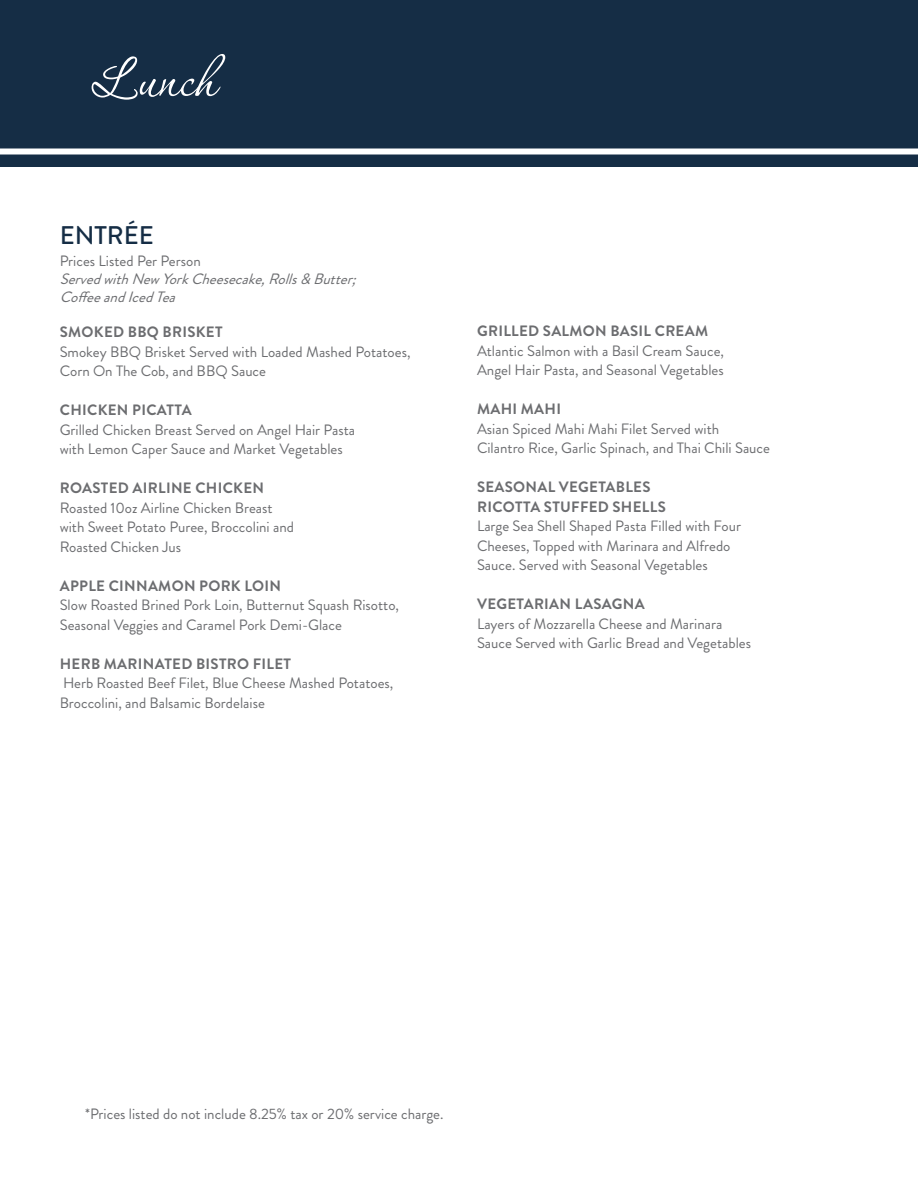
<style>
.page{position:relative;width:918px;height:1188px;background:#fff}
.page>*{position:absolute;margin:0;border:0;box-sizing:border-box;transform-origin:0 0}
.t1{font:70.5px "Corinthia";color:#fff}
.t2{font:500 25.5px "Brandon Grotesque";color:#152d45}
.t3{font:15px/19.5px "Brandon Grotesque";color:#6c6d70}
.t4{font:700 15px "Brandon Grotesque";letter-spacing:.02em;color:#6c6d70}
.t5{font:italic 15px "Brandon Grotesque";color:#6c6d70}
</style>
<div class="page">
<div style="left:0;top:0;width:918px;height:166px;background:#152d45"></div>
<div style="left:0;top:148px;width:918px;height:6px;background:#fff"></div>
<p class="t1" style="left:91px;top:43px;width:126px">Lunch</p>
<p class="t2" style="left:60px;top:217px;width:96px">ENTRÉE</p>
<p class="t3" style="left:60px;top:252px;width:143px">Prices Listed Per Person</p>
<p class="t5" style="left:60px;top:269px;width:304px">ServedwithNewYorkCheesecake,Rolls&amp;Butter;</p>
<p class="t5" style="left:60px;top:287px;width:123px">CoffeeandIcedTea</p>
<p class="t4" style="left:60px;top:321px;width:164px">SMOKED BBQ BRISKET</p>
<p class="t3" style="left:60px;top:342px;width:352px">Smokey BBQ Brisket Served with Loaded Mashed Potatoes,<br>Corn On The Cob, and BBQ Sauce</p>
<p class="t4" style="left:60px;top:399px;width:133px">CHICKEN PICATTA</p>
<p class="t3" style="left:60px;top:420px;width:297px">Grilled Chicken Breast Served on Angel Hair Pasta</p>
<p class="t3" style="left:60px;top:439px;width:285px">with Lemon Caper Sauce and Market Vegetables</p>
<p class="t4" style="left:60px;top:477px;width:206px">ROASTED AIRLINE CHICKEN</p>
<p class="t3" style="left:60px;top:498px;width:236px">Roasted 10oz Airline Chicken Breast with Sweet Potato Puree, Broccolini and</p>
<p class="t3" style="left:60px;top:537px;width:123px">Roasted Chicken Jus</p>
<p class="t4" style="left:60px;top:575px;width:223px">APPLE CINNAMON PORK LOIN</p>
<p class="t3" style="left:60px;top:595px;width:341px">Slow Roasted Brined Pork Loin, Butternut Squash Risotto,<br>Seasonal Veggies and Caramel Pork Demi-Glace</p>
<p class="t4" style="left:60px;top:653px;width:233px">HERB MARINATED BISTRO FILET</p>
<p class="t3" style="left:60px;top:673px;width:335px">Herb Roasted Beef Filet, Blue Cheese Mashed Potatoes,<br>Broccolini, and Balsamic Bordelaise</p>
<p class="t4" style="left:477px;top:321px;width:233px">GRILLED SALMON BASIL CREAM</p>
<p class="t3" style="left:477px;top:341px;width:249px">Atlantic Salmon with a Basil Cream Sauce,</p>
<p class="t3" style="left:477px;top:361px;width:248px">Angel Hair Pasta, and Seasonal Vegetables</p>
<p class="t4" style="left:477px;top:399px;width:85px">MAHI MAHI</p>
<p class="t3" style="left:477px;top:419px;width:244px">Asian Spiced Mahi Mahi Filet Served with</p>
<p class="t3" style="left:477px;top:439px;width:295px">Cilantro Rice, Garlic Spinach, and Thai Chili Sauce</p>
<p class="t4" style="left:477px;top:477px;width:175px">SEASONAL VEGETABLES</p>
<p class="t4" style="left:477px;top:496px;width:190px">RICOTTA STUFFED SHELLS</p>
<p class="t3" style="left:477px;top:517px;width:266px">Large Sea Shell Shaped Pasta Filled with Four</p>
<p class="t3" style="left:477px;top:536px;width:255px">Cheeses, Topped with Marinara and Alfredo</p>
<p class="t3" style="left:477px;top:556px;width:232px">Sauce. Served with Seasonal Vegetables</p>
<p class="t4" style="left:477px;top:594px;width:169px">VEGETARIAN LASAGNA</p>
<p class="t3" style="left:477px;top:614px;width:247px">Layers of Mozzarella Cheese and Marinara</p>
<p class="t3" style="left:477px;top:634px;width:276px">Sauce Served with Garlic Bread and Vegetables</p>
<p class="t3" style="left:85px;top:1105px;width:360px">*Prices listed do not include 8.25% tax or 20% service charge.</p>
</div>
